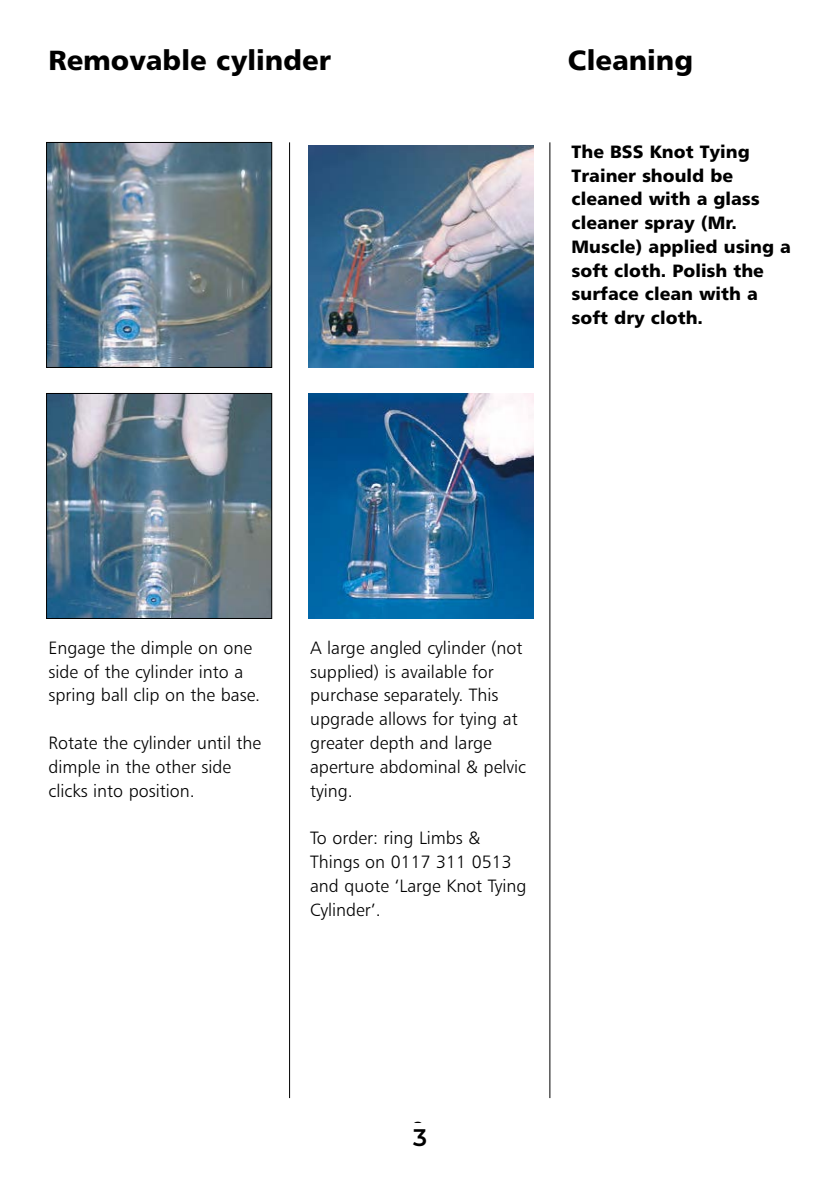
<style>
.page{position:relative;width:840px;height:1191px;background:#fff}
.page>*{position:absolute;margin:0;border:0;box-sizing:border-box;transform-origin:0 0}
.t1{font:27.8px "Humanist 777 BT Black B";color:#000}
.t2{font:600 24px "Montserrat";color:#000}
.t3{font:800 19.8px "Futura BT";color:#000}
.t4{font:17.8px/23.8px "Humanist 777 BT Light B";color:#000}
.t5{font:17.8px/23.8px "Humanist 777 BT Black B";color:#000}
</style>
<div class="page">
<img style="left:308px;top:145px;width:225px;height:222px">
<hr style="left:289px;top:142px;width:1px;height:956px;background:#000">
<hr style="left:549px;top:142px;width:1px;height:956px;background:#000">
<img style="left:308px;top:393px;width:225px;height:225px">
<img style="left:48px;top:144px;width:222px;height:221px">
<div style="left:46px;top:142px;width:226px;height:225px;border:1px solid #000"></div>
<img style="left:48px;top:395px;width:222px;height:221px">
<div style="left:46px;top:393px;width:226px;height:225px;border:1px solid #000"></div>
<h1 class="t1" style="left:48px;top:42px;width:284px">Removable cylinder</h1>
<h1 class="t1" style="left:567px;top:42px;width:127px">Cleaning</h1>
<p class="t5" style="left:571px;top:139px;width:221px">The BSS Knot Tying<br>Trainer should be cleaned with a glass cleaner spray (Mr.<br>Muscle) applied using a soft cloth. Polish the surface clean with a soft dry cloth.</p>
<p class="t4" style="left:48px;top:635px;width:213px">Engage the dimple on one side of the cylinder into a spring ball clip on the base.</p>
<p class="t4" style="left:48px;top:730px;width:214px">Rotate the cylinder until the dimple in the other side clicks into position.</p>
<p class="t4" style="left:310px;top:635px;width:217px">A large angled cylinder (not supplied) is available for purchase separately. This upgrade allows for tying at greater depth and large aperture abdominal &amp; pelvic tying.</p>
<p class="t4" style="left:310px;top:825px;width:218px">To order: ring Limbs &amp;<br>Things on 0117 311 0513 and quote ‘Large Knot Tying<br>Cylinder’.</p>
<p class="t3" style="left:411px;top:1117px;width:14px">3</p>
<h2 class="t2" style="left:413px;top:1120px;width:15px">3</h2>
</div>
